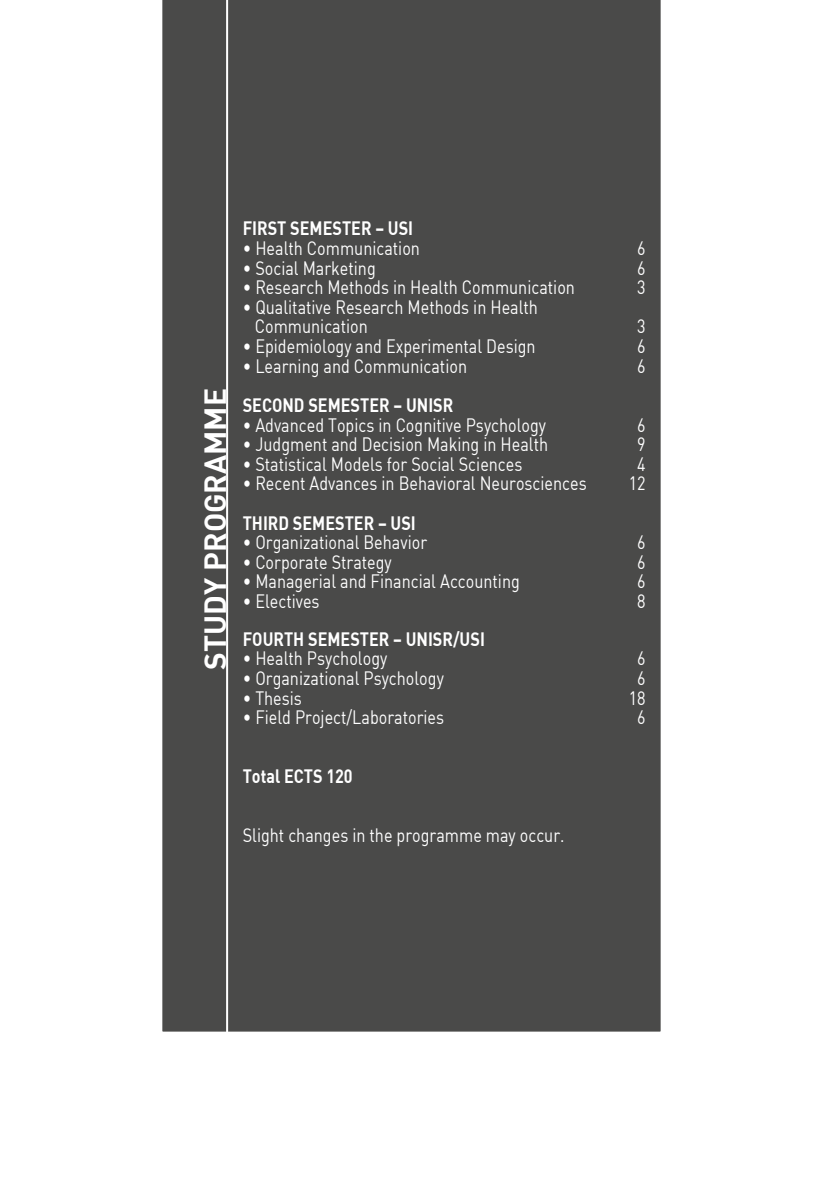
<style>
.page{position:relative;width:823px;height:1191px;background:#fff}
.page>*{position:absolute;margin:0;border:0;box-sizing:border-box;transform-origin:0 0}
.t1{font:30px "DIN Bold";color:#fff}
.t2{font:19px/19.6px "DIN";color:#fff;scale:.85 1}
.t3{font:19px "DIN Bold";color:#fff;scale:.85 1}
</style>
<div class="page">
<div style="left:162px;top:0;width:499px;height:1032px;background:#4a4a49"></div>
<hr style="left:226px;top:0;width:2px;height:1098px;background:#fff">
<h1 class="t1" style="left:195px;top:669px;width:283px;rotate:-90deg">STUDY PROGRAMME</h1>
<p class="t3" style="left:242px;top:216px;width:202px">FIRST SEMESTER – USI</p>
<p class="t2" style="left:242px;top:238px;width:210px">• Health Communication</p>
<p class="t2" style="left:636px;top:238px;width:11px">6</p>
<p class="t2" style="left:242px;top:258px;width:158px">• Social Marketing</p>
<p class="t2" style="left:636px;top:258px;width:11px">6</p>
<p class="t2" style="left:242px;top:277px;width:392px">• Research Methods in Health Communication</p>
<p class="t2" style="left:636px;top:277px;width:11px">3</p>
<p class="t2" style="left:255px;top:297px;width:334px;text-indent:-12px">• Qualitative Research Methods in Health<br>Communication</p>
<p class="t2" style="left:636px;top:316px;width:11px">3</p>
<p class="t2" style="left:242px;top:336px;width:346px">• Epidemiology and Experimental Design</p>
<p class="t2" style="left:636px;top:336px;width:11px">6</p>
<p class="t2" style="left:242px;top:356px;width:265px">• Learning and Communication</p>
<p class="t2" style="left:636px;top:356px;width:11px">6</p>
<p class="t3" style="left:242px;top:392px;width:249px">SECOND SEMESTER – UNISR</p>
<p class="t2" style="left:242px;top:414px;width:358px">• Advanced Topics in Cognitive Psychology</p>
<p class="t2" style="left:636px;top:414px;width:11px">6</p>
<p class="t2" style="left:242px;top:434px;width:360px">• Judgment and Decision Making in Health</p>
<p class="t2" style="left:636px;top:434px;width:11px">9</p>
<p class="t2" style="left:242px;top:454px;width:330px">• Statistical Models for Social Sciences</p>
<p class="t2" style="left:636px;top:454px;width:11px">4</p>
<p class="t2" style="left:242px;top:473px;width:406px">• Recent Advances in Behavioral Neurosciences</p>
<p class="t2" style="left:628px;top:473px;width:21px">12</p>
<p class="t3" style="left:242px;top:510px;width:205px">THIRD SEMESTER – USI</p>
<p class="t2" style="left:242px;top:532px;width:218px">• Organizational Behavior</p>
<p class="t2" style="left:636px;top:532px;width:11px">6</p>
<p class="t2" style="left:242px;top:552px;width:177px">• Corporate Strategy</p>
<p class="t2" style="left:636px;top:552px;width:11px">6</p>
<p class="t2" style="left:242px;top:571px;width:327px">• Managerial and Financial Accounting</p>
<p class="t2" style="left:636px;top:571px;width:11px">6</p>
<p class="t2" style="left:242px;top:591px;width:92px">• Electives</p>
<p class="t2" style="left:636px;top:591px;width:11px">8</p>
<p class="t3" style="left:242px;top:626px;width:286px">FOURTH SEMESTER – UNISR/USI</p>
<p class="t2" style="left:242px;top:648px;width:171px">• Health Psychology</p>
<p class="t2" style="left:636px;top:648px;width:11px">6</p>
<p class="t2" style="left:242px;top:668px;width:238px">• Organizational Psychology</p>
<p class="t2" style="left:636px;top:668px;width:11px">6</p>
<p class="t2" style="left:242px;top:687px;width:71px">• Thesis</p>
<p class="t2" style="left:628px;top:687px;width:21px">18</p>
<p class="t2" style="left:242px;top:707px;width:238px">• Field Project/Laboratories</p>
<p class="t2" style="left:636px;top:707px;width:11px">6</p>
<p class="t3" style="left:242px;top:763px;width:131px">Total ECTS 120</p>
<p class="t2" style="left:242px;top:824px;width:380px">Slight changes in the programme may occur.</p>
</div>
